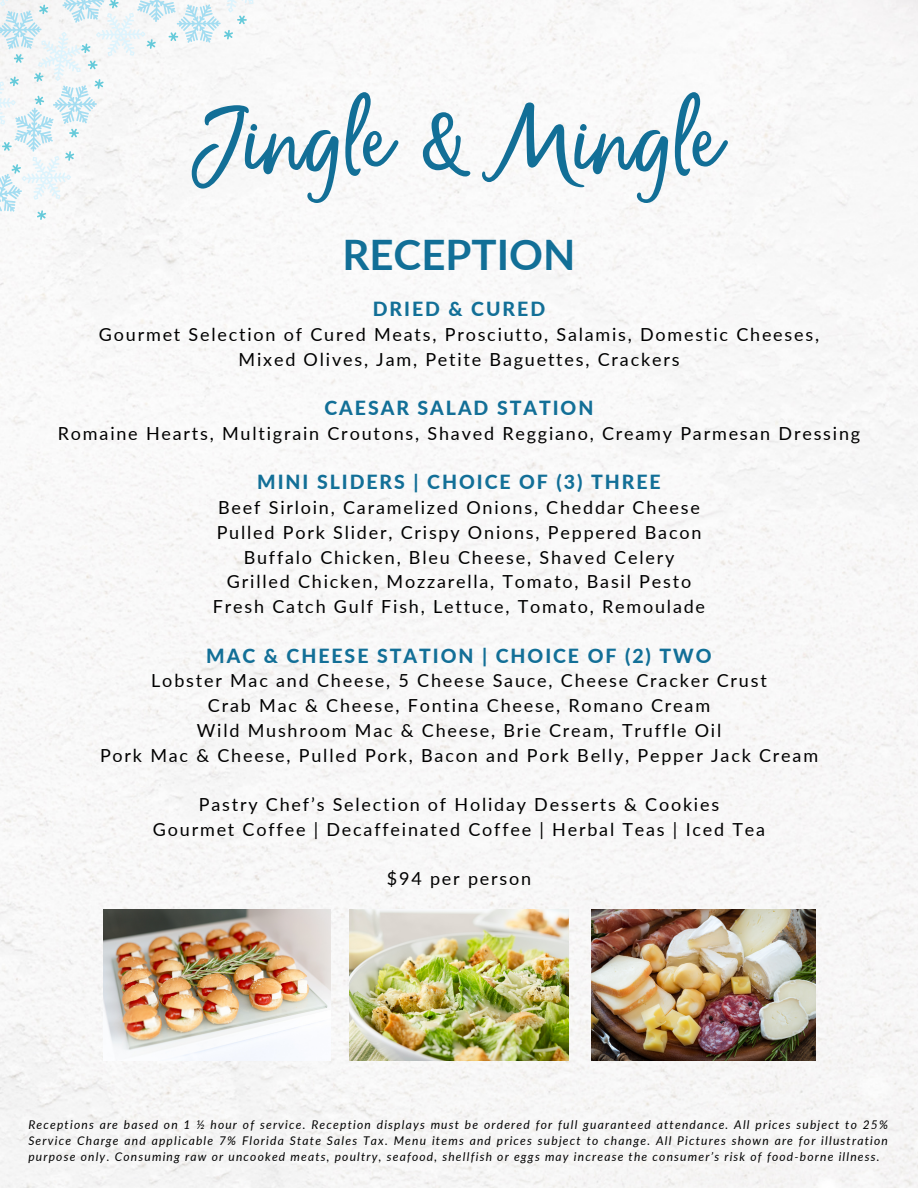
<style>
.page{position:relative;width:918px;height:1188px;background:#fff}
.page>*{position:absolute;margin:0;border:0;box-sizing:border-box;transform-origin:0 0}
.t1{font:97.5px "Money Penny Script";color:#126f97}
.t2{font:700 42px "Lato";color:#126f97}
.t3{font:800 19.5px "Lato";letter-spacing:.1em;color:#126f97}
.t4{font:18px "Lato";letter-spacing:.1em;color:#000}
.t5{font:italic 12px/16px "Lato";letter-spacing:.1em;color:#000;text-align:justify}
.s1{font-style:normal}
</style>
<div class="page">
<img style="left:0;top:0;width:918px;height:1188px">
<img style="left:103px;top:909px;width:228px;height:151px">
<img style="left:349px;top:909px;width:220px;height:151px">
<img style="left:591px;top:909px;width:224px;height:151px">
<svg style="left:0;top:0;width:261px;height:222px"></svg>
<p class="t1" style="left:195px;top:77px;width:529px">Jingle &amp; Mingle</p>
<p class="t2" style="left:342px;top:228px;width:234px">RECEPTION</p>
<p class="t3" style="left:373px;top:297px;width:174px">DRIED &amp; CURED</p>
<p class="t4" style="left:99px;top:323px;width:722px">Gourmet Selection of Cured Meats, Prosciutto, Salamis, Domestic Cheeses,</p>
<p class="t4" style="left:239px;top:348px;width:442px">Mixed Olives, Jam, Petite Baguettes, Crackers</p>
<p class="t3" style="left:324px;top:396px;width:271px">CAESAR SALAD STATION</p>
<p class="t4" style="left:58px;top:422px;width:804px">Romaine Hearts, Multigrain Croutons, Shaved Reggiano, Creamy Parmesan Dressing</p>
<p class="t3" style="left:257px;top:470px;width:405px">MINI SLIDERS | CHOICE OF (3) THREE</p>
<p class="t4" style="left:218px;top:496px;width:483px">Beef Sirloin, Caramelized Onions, Cheddar Cheese</p>
<p class="t4" style="left:217px;top:521px;width:486px">Pulled Pork Slider, Crispy Onions, Peppered Bacon</p>
<p class="t4" style="left:244px;top:546px;width:432px">Buffalo Chicken, Bleu Cheese, Shaved Celery</p>
<p class="t4" style="left:227px;top:571px;width:466px">Grilled Chicken, Mozzarella, Tomato, Basil Pesto</p>
<p class="t4" style="left:213px;top:595px;width:494px">Fresh Catch Gulf Fish, Lettuce, Tomato, Remoulade</p>
<p class="t3" style="left:206px;top:643px;width:507px">MAC &amp; CHEESE STATION | CHOICE OF (2) TWO</p>
<p class="t4" style="left:151px;top:670px;width:617px">Lobster Mac and Cheese, 5 Cheese Sauce, Cheese Cracker Crust</p>
<p class="t4" style="left:208px;top:694px;width:504px">Crab Mac &amp; Cheese, Fontina Cheese, Romano Cream</p>
<p class="t4" style="left:197px;top:719px;width:526px">Wild Mushroom Mac &amp; Cheese, Brie Cream, Truffle Oil</p>
<p class="t4" style="left:100px;top:744px;width:720px">Pork Mac &amp; Cheese, Pulled Pork, Bacon and Pork Belly, Pepper Jack Cream</p>
<p class="t4" style="left:199px;top:793px;width:522px">Pastry Chef’s Selection of Holiday Desserts &amp; Cookies</p>
<p class="t4" style="left:153px;top:818px;width:614px">Gourmet Coffee | Decaffeinated Coffee | Herbal Teas | Iced Tea</p>
<p class="t4" style="left:387px;top:868px;width:146px">$94 per person</p>
<p class="t5" style="left:28px;top:1116px;width:861px">Receptions are based on 1 ½ hour of service. Reception displays must be ordered for full guaranteed attendance. All prices subject to 25% Service Charge and applicable 7% Florida State Sales Tax. Menu items and prices subject to change. All Pictures shown are for illustration purpose only<span class="s1">.</span> Consuming raw or uncooked meats, poultry, seafood, shellfish or eggs may increase the consumer’s risk of food-borne illness.</p>
</div>
